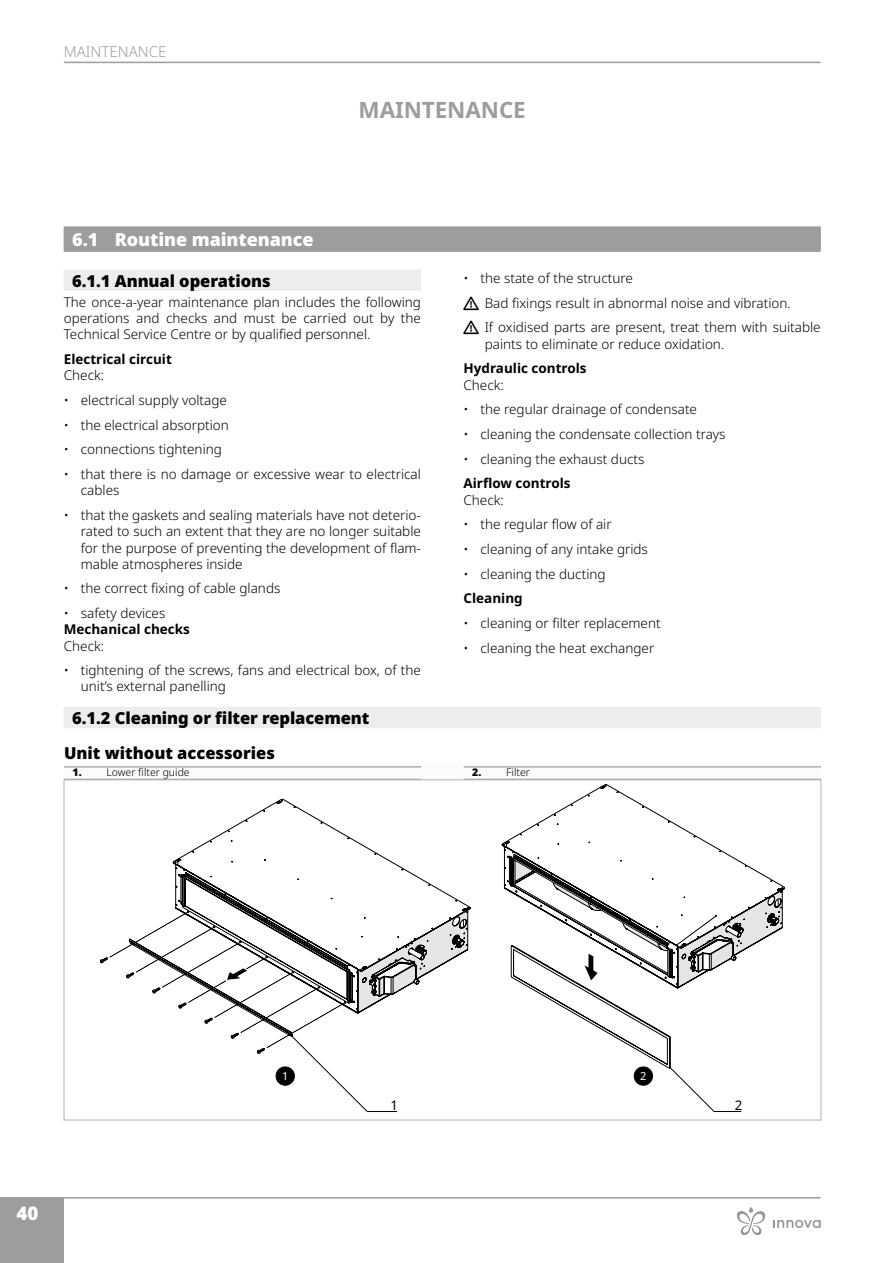
<style>
.page{position:relative;width:893px;height:1263px;background:#fff}
.page>*{position:absolute;margin:0;border:0;box-sizing:border-box;transform-origin:0 0}
.t1{font:700 22.5px "Noto Sans";letter-spacing:-.005em;color:#9d9d9c}
.t2{font:900 18.75px "Noto Sans";color:#fff}
.t3{font:900 18px "Noto Sans";letter-spacing:-.005em;color:#fff}
.t4{font:900 16.5px/34.7px "Noto Sans";letter-spacing:-.005em;color:#000}
.t5{font:300 15px "Noto Sans";color:#9d9d9c}
.t6{font:300 13.5px/16.2px "Noto Sans";color:#000}
.t7{font:700 13.5px "Noto Sans";color:#000}
.t8{font:13.2px "Noto Sans";color:#000}
.t9{font:10.95px "Noto Sans";color:#fff}
.t10{font:300 10.5px "Noto Sans";color:#000}
.t11{font:900 10.5px "Noto Sans";color:#000}
</style>
<div class="page">
<hr style="left:64px;top:1197px;width:757px;height:1px;background:#9d9d9c">
<div style="left:0;top:1197px;width:64px;height:66px;background:#9d9d9c"></div>
<hr style="left:64px;top:62px;width:757px;height:1px;background:#9d9d9c">
<div style="left:64px;top:228px;width:757px;height:24px;background:#9d9d9c"></div>
<div style="left:64px;top:226px;width:757px;height:24px;background:#9d9d9c"></div>
<div style="left:64px;top:270px;width:357px;height:21px;background:#ededed"></div>
<div style="left:64px;top:707px;width:757px;height:21px;background:#ededed"></div>
<div style="left:64px;top:762px;width:757px;height:18px;background:#fbfbfa"></div>
<hr style="left:64px;top:767px;width:357px;height:1px;background:#878787">
<hr style="left:64px;top:779px;width:357px;height:1px;background:#878787">
<hr style="left:464px;top:767px;width:357px;height:1px;background:#878787">
<hr style="left:464px;top:779px;width:357px;height:1px;background:#878787">
<svg style="left:173px;top:800px;width:260px;height:85px"></svg>
<svg style="left:533px;top:990px;width:138px;height:78px"></svg>
<svg style="left:502px;top:786px;width:280px;height:202px"></svg>
<svg style="left:582px;top:952px;width:17px;height:30px"></svg>
<svg style="left:634px;top:1067px;width:19px;height:18px"></svg>
<svg style="left:100px;top:885px;width:370px;height:227px"></svg>
<svg style="left:670px;top:1067px;width:71px;height:45px"></svg>
<hr style="left:367px;top:1111px;width:30px;height:1px;background:#010202">
<svg style="left:773px;top:1220px;width:48px;height:8px"></svg>
<svg style="left:737px;top:1207px;width:29px;height:28px"></svg>
<p class="t5" style="left:64px;top:41px;width:94px">Mai nte nance</p>
<h1 class="t1" style="left:359px;top:94px;width:169px">MAINTENANCE</h1>
<h3 class="t3" style="left:72px;top:225px;width:243px">6.1 Routine maintenance</h3>
<p class="t4" style="left:72px;top:263px;width:200px">6.1.1 Annual operations</p>
<p class="t6" style="left:64px;top:294px;width:359px;text-align:justify">The once-a-year maintenance plan includes the following operations and checks and must be carried out by the Technical Service Centre or by qualified personnel.</p>
<p class="t7" style="left:64px;top:350px;width:110px">Electrical circuit</p>
<p class="t6" style="left:64px;top:368px;width:42px">Check:</p>
<p class="t6" style="left:64px;top:392px;width:165px">• electrical supply voltage</p>
<p class="t6" style="left:64px;top:417px;width:167px">• the electrical absorption</p>
<p class="t6" style="left:64px;top:442px;width:160px">• connections tightening</p>
<p class="t6" style="left:81px;top:466px;width:342px;text-indent:-17px">• that there is no damage or excessive wear to electrical cables</p>
<p class="t6" style="left:81px;top:507px;width:342px;text-align:justify;text-indent:-17px">• that the gaskets and sealing materials have not deterio&shy;rated to such an extent that they are no longer suitable for the purpose of preventing the development of flam&shy;mable atmospheres inside</p>
<p class="t6" style="left:64px;top:581px;width:218px">• the correct fixing of cable glands</p>
<p class="t6" style="left:64px;top:605px;width:103px">• safety devices</p>
<p class="t7" style="left:64px;top:620px;width:128px">Mechanical checks</p>
<p class="t6" style="left:64px;top:638px;width:42px">Check:</p>
<p class="t6" style="left:81px;top:662px;width:342px;text-indent:-17px">• tightening of the screws, fans and electrical box, of the unit’s external panelling</p>
<p class="t6" style="left:485px;top:266px;width:337px;line-height:24.8px;text-indent:-21px">• the state of the structure<br>Bad fixings result in abnormal noise and vibration.<br>If oxidised parts are present, treat them with suitable</p>
<p class="t6" style="left:485px;top:336px;width:241px">paints to eliminate or reduce oxidation.</p>
<p class="t7" style="left:463px;top:359px;width:125px">Hydraulic controls</p>
<p class="t6" style="left:463px;top:377px;width:42px">Check:</p>
<p class="t6" style="left:463px;top:402px;width:235px">• the regular drainage of condensate</p>
<p class="t6" style="left:463px;top:426px;width:264px">• cleaning the condensate collection trays</p>
<p class="t6" style="left:463px;top:451px;width:182px">• cleaning the exhaust ducts</p>
<p class="t7" style="left:463px;top:474px;width:109px">Airflow controls</p>
<p class="t6" style="left:463px;top:492px;width:42px">Check:</p>
<p class="t6" style="left:463px;top:517px;width:150px">• the regular flow of air</p>
<p class="t6" style="left:463px;top:541px;width:186px">• cleaning of any intake grids</p>
<p class="t6" style="left:463px;top:566px;width:144px">• cleaning the ducting</p>
<p class="t7" style="left:463px;top:589px;width:61px">Cleaning</p>
<p class="t6" style="left:463px;top:615px;width:199px">• cleaning or filter replacement</p>
<p class="t6" style="left:463px;top:640px;width:192px">• cleaning the heat exchanger</p>
<p class="t4" style="left:64px;top:701px;width:307px;text-indent:8px">6.1.2 Cleaning or filter replacement<br>Unit without accessories</p>
<p class="t11" style="left:73px;top:764px;width:9px">1.</p>
<p class="t10" style="left:107px;top:764px;width:85px">Lower filter guide</p>
<p class="t11" style="left:472px;top:764px;width:9px">2.</p>
<p class="t10" style="left:506px;top:764px;width:25px">Filter</p>
<h2 class="t2" style="left:17px;top:1199px;width:23px">40</h2>
<p class="t9" style="left:282px;top:1068px;width:8px">1</p>
<p class="t9" style="left:640px;top:1068px;width:8px">2</p>
<p class="t8" style="left:390px;top:1096px;width:9px">1</p>
<p class="t8" style="left:735px;top:1096px;width:9px">2</p>
</div>
